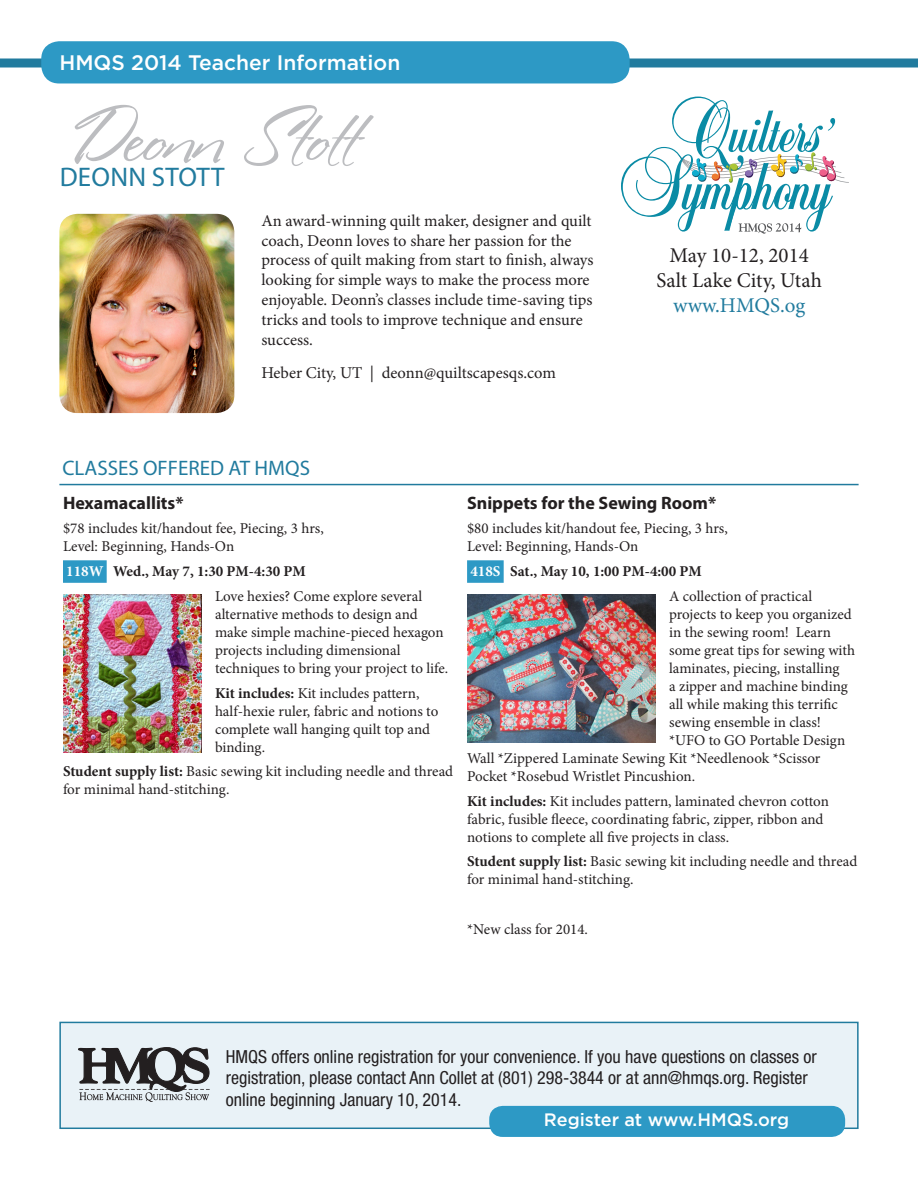
<style>
.page{position:relative;width:918px;height:1188px;background:#fff}
.page>*{position:absolute;margin:0;border:0;box-sizing:border-box;transform-origin:0 0}
.t1{font:72px "Stephanie Marie JF";color:#bcbdc0}
.t2{font:27px "Myriad Pro";letter-spacing:.01em;color:#217b9e}
.t3{font:21px/25.2px "Minion Pro";color:#231f20;text-align:center}
.t4{font:500 21px "Gotham";color:#fff}
.t5{font:21px "Myriad Pro";color:#217b9e}
.t6{font:21px "Minion Pro";color:#217b9e}
.t7{font:condensed 18px/21.6px "Helvetica Neue";color:#231f20}
.t8{font:700 18px "Myriad Pro";color:#231f20}
.t9{font:500 18px "Gotham";color:#fff}
.t10{font:16.5px/19.8px "Minion Pro";color:#231f20}
.body{font:15px/18px "Minion Pro";color:#231f20}
.body-2{font:700 15px "Minion Pro";color:#231f20}
.s1{color:#fff}
.s2{font-weight:700}
</style>
<div class="page">
<div style="left:59px;top:1022px;width:800px;height:107px;background:#e9f2f7;border:2px solid #217b9e"></div>
<div style="left:0;top:58px;width:918px;height:10px;background:#217b9e"></div>
<div style="left:41px;top:41px;width:589px;height:42px;background:#2d99c5;border-radius:18px"></div>
<svg style="left:621px;top:97px;width:228px;height:137px"></svg>
<svg style="left:78px;top:1047px;width:132px;height:55px"></svg>
<div style="left:489px;top:1106px;width:356px;height:31px;background:#2d99c5;border-radius:14px"></div>
<hr style="left:59px;top:484px;width:800px;height:1px;background:#217b9e">
<img style="left:59px;top:214px;width:175px;height:199px">
<div style="left:63px;top:560px;width:44px;height:23px;background:#2d99c5"></div>
<div style="left:467px;top:560px;width:37px;height:23px;background:#2d99c5"></div>
<img style="left:63px;top:594px;width:139px;height:159px">
<img style="left:467px;top:594px;width:189px;height:148px">
<h3 class="t4" style="left:59px;top:48px;width:342px">HMQS 2014 Teacher Information</h3>
<p class="t1" style="left:72px;top:94px;width:286px">Deonn Stott</p>
<p class="t2" style="left:60px;top:160px;width:167px">DEONN STOTT</p>
<p class="t10" style="left:261px;top:211px;width:334px">An award-winning quilt maker, designer and quilt coach, Deonn loves to share her passion for the process of quilt making from start to finish, always looking for simple ways to make the process more enjoyable. Deonn’s classes include time-saving tips tricks and tools to improve technique and ensure success.</p>
<p class="t10" style="left:261px;top:363px;width:296px">Heber City, UT | deonn@quiltscapesqs.com</p>
<h3 class="t5" style="left:62px;top:455px;width:249px">CLASSES OFFERED AT HMQS</h3>
<h3 class="t3" style="left:656px;top:243px;width:167px">May 10-12, 2014<br>Salt Lake City, Utah</h3>
<h3 class="t6" style="left:673px;top:292px;width:134px">www.HMQS.og</h3>
<p class="t8" style="left:63px;top:491px;width:122px">Hexamacallits*</p>
<p class="body" style="left:63px;top:520px;width:262px">$78 includes kit/handout fee, Piecing, 3 hrs,<br>Level: Beginning, Hands-On</p>
<p class="body-2" style="left:66px;top:561px;width:241px"><span class="s1">118W</span> Wed., May 7, 1:30 PM-4:30 PM</p>
<p class="body" style="left:215px;top:587px;width:235px">Love hexies? Come explore several alternative methods to design and make simple machine-pieced hexagon projects including dimensional techniques to bring your project to life.</p>
<p class="body" style="left:215px;top:684px;width:225px"><span class="s2">Kit includes:</span> Kit includes pattern, half-hexie ruler, fabric and notions to complete wall hanging quilt top and binding.</p>
<p class="body" style="left:63px;top:763px;width:392px"><span class="s2">Student supply list:</span> Basic sewing kit including needle and thread for minimal hand-stitching.</p>
<p class="t8" style="left:467px;top:491px;width:251px">Snippets for the Sewing Room*</p>
<p class="body" style="left:467px;top:520px;width:262px">$80 includes kit/handout fee, Piecing, 3 hrs,<br>Level: Beginning, Hands-On</p>
<p class="body-2" style="left:470px;top:561px;width:233px"><span class="s1">418S</span> Sat., May 10, 1:00 PM-4:00 PM</p>
<p class="body" style="left:669px;top:587px;width:145px">A collection of practical</p>
<p class="body" style="left:669px;top:605px;width:184px">projects to keep you organized</p>
<p class="body" style="left:669px;top:623px;width:163px">in the sewing room! Learn</p>
<p class="body" style="left:669px;top:641px;width:188px">some great tips for sewing with</p>
<p class="body" style="left:669px;top:659px;width:172px">laminates, piecing, installing</p>
<p class="body" style="left:669px;top:677px;width:180px">a zipper and machine binding</p>
<p class="body" style="left:669px;top:695px;width:170px">all while making this terrific</p>
<p class="body" style="left:669px;top:713px;width:153px">sewing ensemble in class!</p>
<p class="body" style="left:669px;top:731px;width:178px">*UFO to GO Portable Design</p>
<p class="body" style="left:467px;top:749px;width:355px">Wall *Zippered Laminate Sewing Kit *Needlenook *Scissor</p>
<p class="body" style="left:467px;top:767px;width:229px">Pocket *Rosebud Wristlet Pincushion.</p>
<p class="body" style="left:467px;top:792px;width:363px"><span class="s2">Kit includes:</span> Kit includes pattern, laminated chevron cotton fabric, fusible fleece, coordinating fabric, zipper, ribbon and notions to complete all five projects in class.</p>
<p class="body" style="left:467px;top:853px;width:392px"><span class="s2">Student supply list:</span> Basic sewing kit including needle and thread for minimal hand-stitching.</p>
<p class="body" style="left:467px;top:920px;width:122px">*New class for 2014.</p>
<p class="t7" style="left:226px;top:1045px;width:593px">HMQS offers online registration for your convenience. If you have questions on classes or registration, please contact Ann Collet at (801) 298-3844 or at ann@hmqs.org. Register online beginning January 10, 2014.</p>
<p class="t9" style="left:544px;top:1108px;width:247px">Register at www.HMQS.org</p>
</div>
